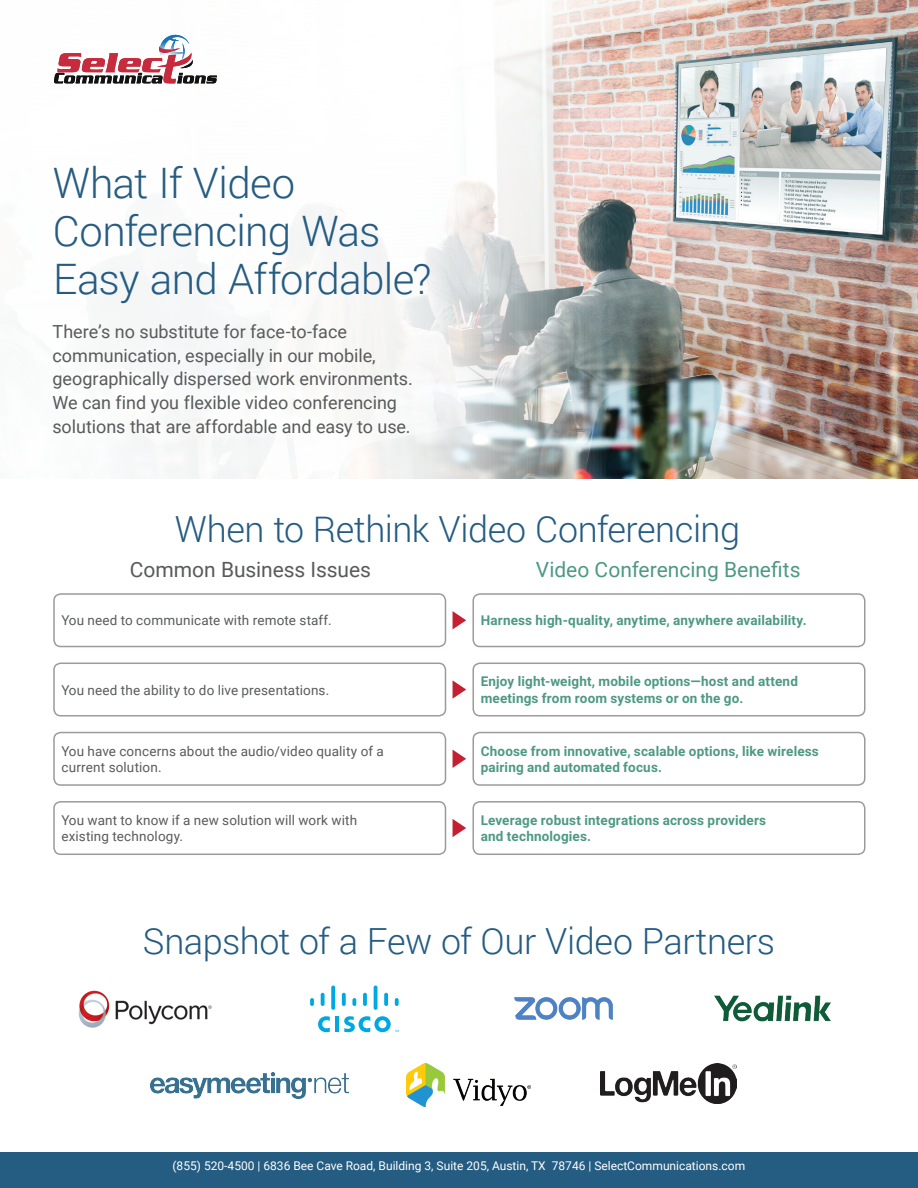
<style>
.page{position:relative;width:918px;height:1188px;background:#fff}
.page>*{position:absolute;margin:0;border:0;box-sizing:border-box;transform-origin:0 0}
.t1{font:300 42px/48px "Roboto";letter-spacing:-.015em;color:#265c82}
.t2{font:300 36px "Roboto";letter-spacing:-.015em;color:#245c82}
.t3{font:21px "Roboto";color:#4d9983}
.t4{font:21px "Roboto";letter-spacing:-.005em;color:#595a5b}
.t5{font:18px/24px "Roboto";letter-spacing:-.005em;color:#595a5b}
.t6{font:700 13.5px/16.5px "Roboto";letter-spacing:.01em;color:#4d9983}
.t7{font:13.5px/16.5px "Roboto";letter-spacing:.01em;color:#595a5b}
.t8{font:12px "Roboto";color:#fff}
</style>
<div class="page">
<div style="left:53px;top:593px;width:393px;height:54px;border:2px solid #9e999a;border-radius:7px"></div>
<div style="left:472px;top:593px;width:394px;height:54px;border:2px solid #9e999a;border-radius:7px"></div>
<svg style="left:453px;top:611px;width:13px;height:18px"></svg>
<div style="left:53px;top:663px;width:393px;height:54px;border:2px solid #9e999a;border-radius:7px"></div>
<div style="left:472px;top:663px;width:394px;height:54px;border:2px solid #9e999a;border-radius:7px"></div>
<svg style="left:453px;top:680px;width:13px;height:19px"></svg>
<div style="left:53px;top:732px;width:393px;height:54px;border:2px solid #9e999a;border-radius:7px"></div>
<div style="left:472px;top:732px;width:394px;height:54px;border:2px solid #9e999a;border-radius:7px"></div>
<svg style="left:453px;top:750px;width:13px;height:18px"></svg>
<div style="left:53px;top:801px;width:393px;height:54px;border:2px solid #9e999a;border-radius:7px"></div>
<div style="left:472px;top:801px;width:394px;height:54px;border:2px solid #9e999a;border-radius:7px"></div>
<svg style="left:453px;top:819px;width:13px;height:18px"></svg>
<img style="left:78px;top:990px;width:134px;height:38px">
<hr style="left:335px;top:1017px;width:4px;height:15px;background:#00a8e1">
<svg style="left:318px;top:1016px;width:12px;height:16px"></svg>
<svg style="left:310px;top:998px;width:4px;height:8px"></svg>
<svg style="left:321px;top:993px;width:4px;height:13px"></svg>
<svg style="left:331px;top:986px;width:4px;height:24px"></svg>
<svg style="left:342px;top:993px;width:4px;height:13px"></svg>
<svg style="left:352px;top:998px;width:4px;height:8px"></svg>
<svg style="left:363px;top:993px;width:4px;height:13px"></svg>
<hr style="left:374px;top:986px;width:3px;height:24px;background:#00a8e1;border-radius:2px">
<svg style="left:384px;top:993px;width:4px;height:13px"></svg>
<svg style="left:395px;top:998px;width:4px;height:8px"></svg>
<svg style="left:344px;top:1016px;width:55px;height:16px"></svg>
<img style="left:514px;top:997px;width:99px;height:23px">
<img style="left:714px;top:996px;width:117px;height:26px">
<img style="left:406px;top:1064px;width:124px;height:43px">
<img style="left:151px;top:1072px;width:198px;height:26px">
<img style="left:600px;top:1064px;width:136px;height:39px">
<div style="left:0;top:1152px;width:918px;height:36px;background:#245c82"></div>
<img style="left:54px;top:0;width:864px;height:478px">
<h1 class="t1" style="left:53px;top:158px;width:380px">What If Video<br>Conferencing Was<br>Easy and Affordable?</h1>
<h3 class="t5" style="left:52px;top:318px;width:362px">There’s no substitute for face-to-face communication, especially in our mobile, geographically dispersed work environments.<br>We can find you flexible video conferencing solutions that are affordable and easy to use.</h3>
<h2 class="t2" style="left:175px;top:504px;width:567px">When to Rethink Video Conferencing</h2>
<h3 class="t4" style="left:130px;top:555px;width:243px">Common Business Issues</h3>
<h3 class="t3" style="left:536px;top:555px;width:266px">Video Conferencing Benefits</h3>
<p class="t7" style="left:62px;top:612px;width:272px">You need to communicate with remote staff.</p>
<p class="t6" style="left:481px;top:612px;width:327px">Harness high-quality, anytime, anywhere availability.</p>
<p class="t7" style="left:62px;top:681px;width:269px">You need the ability to do live presentations.</p>
<p class="t6" style="left:481px;top:673px;width:319px">Enjoy light-weight, mobile options—host and attend meetings from room systems or on the go.</p>
<p class="t7" style="left:62px;top:742px;width:324px">You have concerns about the audio/video quality of a current solution.</p>
<p class="t6" style="left:481px;top:742px;width:340px">Choose from innovative, scalable options, like wireless pairing and automated focus.</p>
<p class="t7" style="left:62px;top:811px;width:297px">You want to know if a new solution will work with existing technology.</p>
<p class="t6" style="left:481px;top:811px;width:287px">Leverage robust integrations across providers and technologies.</p>
<h2 class="t2" style="left:143px;top:916px;width:633px">Snapshot of a Few of Our Video Partners</h2>
<p class="t8" style="left:173px;top:1157px;width:574px">(855) 520-4500 | 6836 Bee Cave Road, Building 3, Suite 205, Austin, TX 78746 | SelectCommunications.com</p>
</div>
